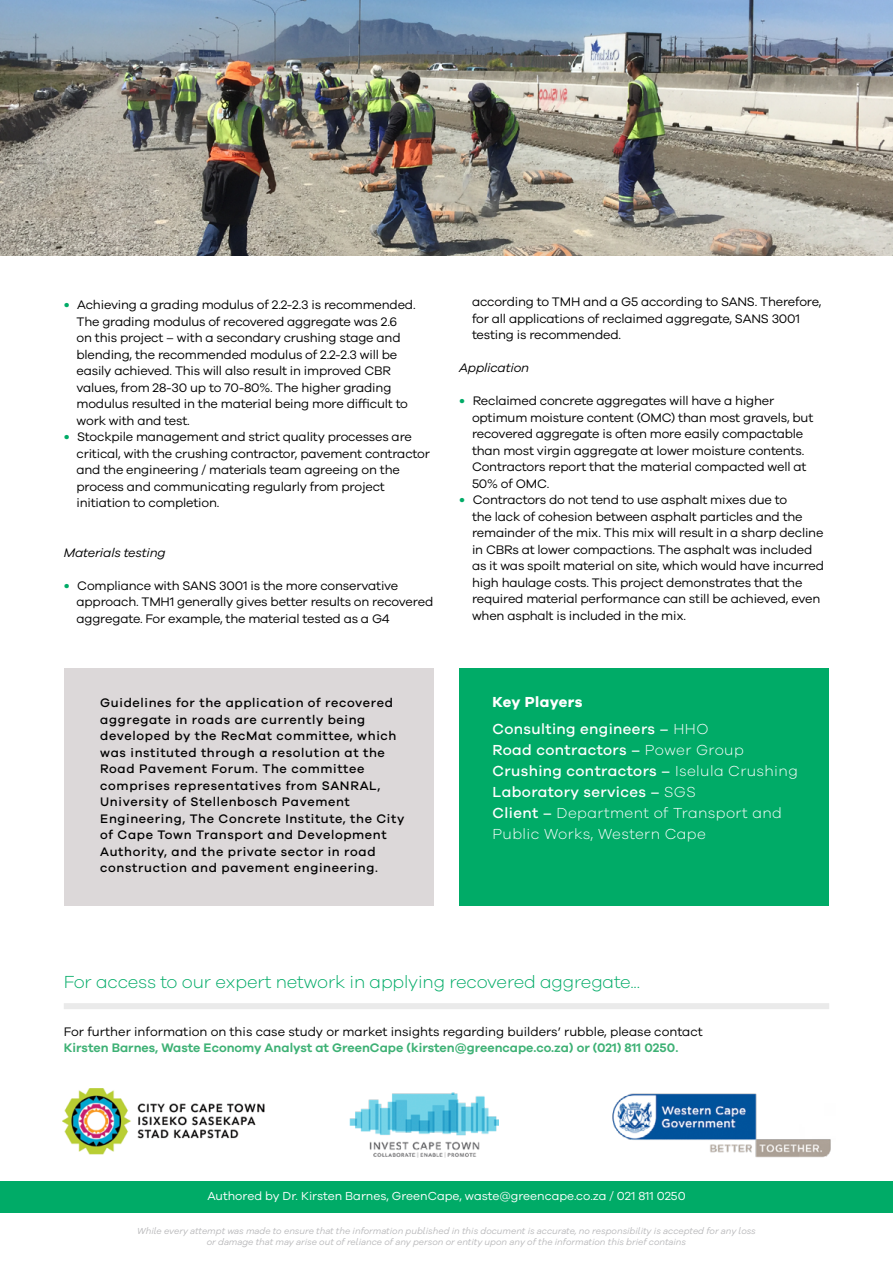
<style>
.page{position:relative;width:893px;height:1263px;background:#fff}
.page>*{position:absolute;margin:0;border:0;box-sizing:border-box;transform-origin:0 0}
.t1{font:18px "Galano Grotesque Light";letter-spacing:-.01em;color:#00ab67}
.t2{font:15px/21px "Galano Grotesque Medium";letter-spacing:.025em;color:#fff}
.t3{font:15px/21px "Galano Grotesque Light";letter-spacing:.025em;color:#fff}
.t4{font:15px "Galano Grotesque Bold";letter-spacing:.025em;color:#fff}
.t5{font:12.75px/16.5px "Galano Grotesque Regular";letter-spacing:-.015em;color:#000}
.t6{font:12.75px/16.5px "Galano Grotesque Medium";letter-spacing:.05em;color:#000}
.t7{font:700 12.75px "Galano Grotesque Semi";color:#3eb175}
.t8{font:12.75px "Galano Grotesque Italic";letter-spacing:-.015em;color:#000}
.t9{font:12px "Galano Grotesque Regular";color:#fff}
.t10{font:9px/10.5px "Galano Grotesque Alt Italic";color:#b9b9bb;text-align:center}
.s1{font-size:15px;color:#00ab67}
.s2{font-family:"Galano Grotesque Light"}
.s3{font-family:"Galano Grotesque Medium"}
</style>
<div class="page">
<div style="left:64px;top:668px;width:370px;height:238px;background:#dcd8d9"></div>
<div style="left:459px;top:668px;width:370px;height:238px;background:#00ab67"></div>
<div style="left:0;top:1182px;width:893px;height:31px;background:#00ab67"></div>
<div style="left:64px;top:1003px;width:765px;height:6px;background:#eaeaea"></div>
<img style="left:350px;top:1092px;width:149px;height:66px">
<img style="left:62px;top:1088px;width:203px;height:67px">
<img style="left:612px;top:1093px;width:219px;height:64px">
<img style="left:0;top:0;width:893px;height:255px">
<p class="t5" style="left:77px;top:296px;width:341px;text-indent:-13px"><span class="s1">•</span> Achieving a grading modulus of 2.2-2.3 is recommended.<br>The grading modulus of recovered aggregate was 2.6 on this project – with a secondary crushing stage and blending, the recommended modulus of 2.2-2.3 will be easily achieved. This will also result in improved CBR values, from 28-30 up to 70-80%. The higher grading modulus resulted in the material being more difficult to work with and test.</p>
<p class="t5" style="left:77px;top:428px;width:355px;text-indent:-13px"><span class="s1">•</span> Stockpile management and strict quality processes are critical, with the crushing contractor, pavement contractor and the engineering / materials team agreeing on the process and communicating regularly from project initiation to completion.</p>
<p class="t8" style="left:64px;top:545px;width:104px">Materials testing</p>
<p class="t5" style="left:77px;top:577px;width:358px;text-indent:-13px"><span class="s1">•</span> Compliance with SANS 3001 is the more conservative approach. TMH1 generally gives better results on recovered aggregate. For example, the material tested as a G4</p>
<p class="t5" style="left:472px;top:293px;width:351px">according to TMH and a G5 according to SANS. Therefore, for all applications of reclaimed aggregate, SANS 3001 testing is recommended.</p>
<p class="t8" style="left:459px;top:360px;width:72px">Application</p>
<p class="t5" style="left:472px;top:392px;width:343px;text-indent:-13px"><span class="s1">•</span> Reclaimed concrete aggregates will have a higher optimum moisture content (OMC) than most gravels, but recovered aggregate is often more easily compactable than most virgin aggregate at lower moisture contents.<br>Contractors report that the material compacted well at 50% of OMC.</p>
<p class="t5" style="left:472px;top:491px;width:354px;text-indent:-13px"><span class="s1">•</span> Contractors do not tend to use asphalt mixes due to<br>the lack of cohesion between asphalt particles and the remainder of the mix. This mix will result in a sharp decline in CBRs at lower compactions. The asphalt was included as it was spoilt material on site, which would have incurred high haulage costs. This project demonstrates that the required material performance can still be achieved, even when asphalt is included in the mix.</p>
<p class="t6" style="left:100px;top:694px;width:305px">Guidelines for the application of recovered aggregate in roads are currently being developed by the RecMat committee, which was instituted through a resolution at the Road Pavement Forum. The committee comprises representatives from SANRAL, University of Stellenbosch Pavement Engineering, The Concrete Institute, the City of Cape Town Transport and Development Authority, and the private sector in road construction and pavement engineering.</p>
<p class="t4" style="left:493px;top:693px;width:91px">Key Players</p>
<p class="t2" style="left:493px;top:718px;width:307px">Consulting engineers – <span class="s2">HHO<br></span>Road contractors – <span class="s2">Power Group<br></span>Crushing contractors – <span class="s2">Iselula Crushing<br></span>Laboratory services – <span class="s2">SGS</span></p>
<p class="t3" style="left:493px;top:802px;width:291px"><span class="s3">Client –</span> Department of Transport and<br>Public Works, Western Cape</p>
<h1 class="t1" style="left:64px;top:972px;width:578px">For access to our expert network in applying recovered aggregate...</h1>
<p class="t5" style="left:64px;top:1023px;width:640px">For further information on this case study or market insights regarding builders’ rubble, please contact</p>
<p class="t7" style="left:64px;top:1040px;width:616px">Kirsten Barnes, Waste Economy Analyst at GreenCape (kirsten@greencape.co.za) or (021) 811 0250.</p>
<p class="t9" style="left:207px;top:1189px;width:480px">Authored by Dr. Kirsten Barnes, GreenCape, waste@greencape.co.za / 021 811 0250</p>
<p class="t10" style="left:137px;top:1226px;width:620px">While every attempt was made to ensure that the information published in this document is accurate, no responsibility is accepted for any loss or damage that may arise out of reliance of any person or entity upon any of the information this brief contains</p>
</div>
